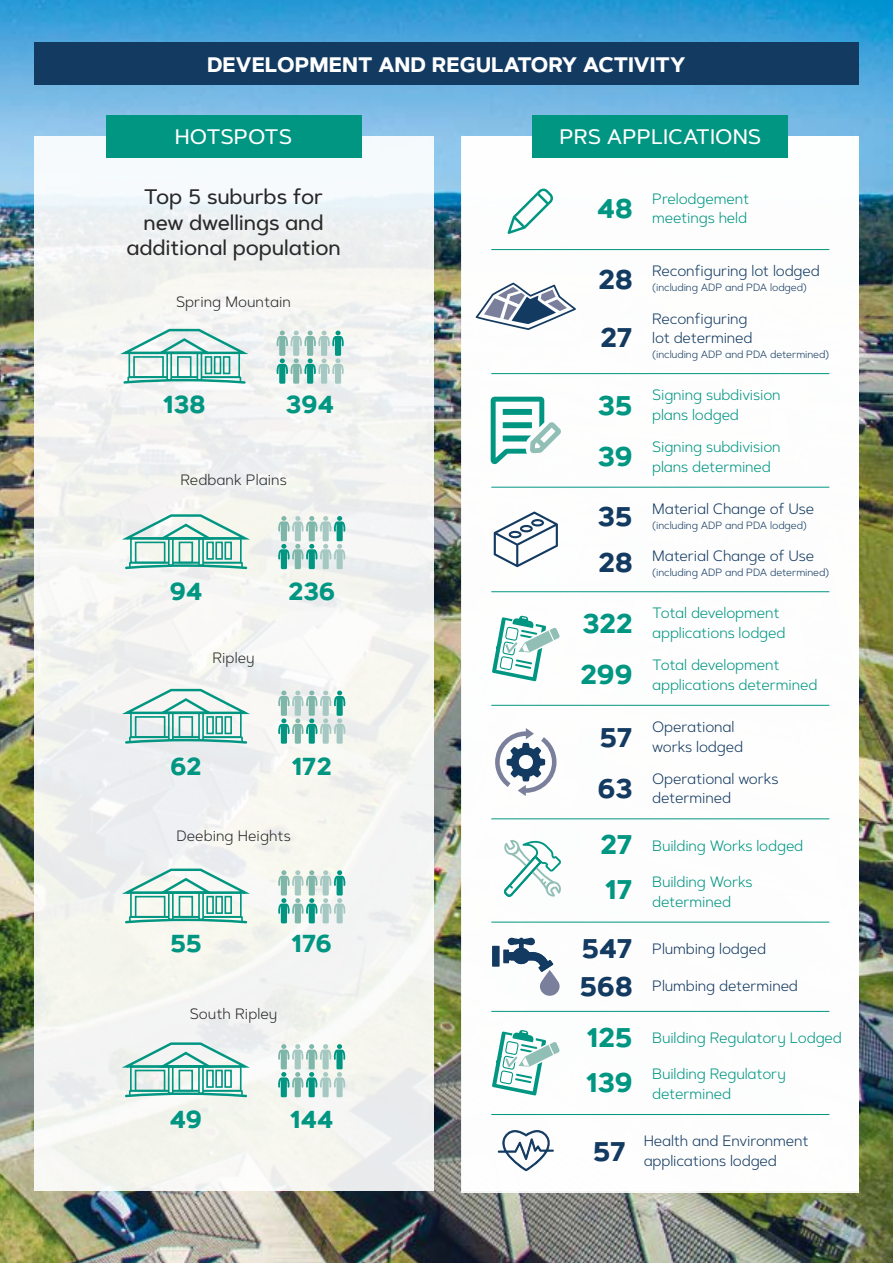
<style>
.page{position:relative;width:893px;height:1263px;background:#fff}
.page>*{position:absolute;margin:0;border:0;box-sizing:border-box;transform-origin:0 0}
.t1{font:700 27px/51px "Artegra Sans Alt";letter-spacing:-.015em;color:#009682}
.t2{font:700 27px/51px "Artegra Sans Alt";letter-spacing:-.015em;color:#133a61}
.t3{font:700 24.6px "Artegra Sans Alt";letter-spacing:-.015em;color:#009682}
.t4{font:500 21px/25.5px "Artegra Sans Alt";letter-spacing:-.005em;color:#2a2929;text-align:center}
.t5{font:700 21px "Artegra Sans Alt";color:#fff}
.t6{font:500 21px "Artegra Sans Alt";color:#fff}
.t7{font:300 15px/19.5px "Artegra Sans Alt";letter-spacing:-.01em;color:#009682}
.t8{font:300 15px/19.5px "Artegra Sans Alt";letter-spacing:-.01em;color:#133a61}
.t9{font:300 15px "Artegra Sans Alt";color:#2a2929}
.t10{font:300 10.5px "Artegra Sans Alt";letter-spacing:-.01em;color:#133a61}
</style>
<div class="page">
<img style="left:0;top:0;width:893px;height:1263px">
<div style="left:34px;top:136px;width:399px;height:1055px;background:#f4f4f1"></div>
<div style="left:462px;top:136px;width:396px;height:1055px;background:#fff"></div>
<div style="left:34px;top:43px;width:824px;height:42px;background:#133a61"></div>
<div style="left:106px;top:115px;width:255px;height:42px;background:#009682"></div>
<div style="left:533px;top:115px;width:255px;height:42px;background:#009682"></div>
<svg style="left:276px;top:331px;width:68px;height:53px"></svg>
<svg style="left:116px;top:327px;width:137px;height:58px"></svg>
<svg style="left:278px;top:516px;width:67px;height:53px"></svg>
<svg style="left:122px;top:514px;width:128px;height:56px"></svg>
<svg style="left:278px;top:691px;width:67px;height:53px"></svg>
<svg style="left:117px;top:688px;width:133px;height:57px"></svg>
<svg style="left:278px;top:870px;width:67px;height:53px"></svg>
<svg style="left:117px;top:866px;width:133px;height:58px"></svg>
<svg style="left:278px;top:1044px;width:67px;height:53px"></svg>
<svg style="left:117px;top:1040px;width:138px;height:58px"></svg>
<hr style="left:491px;top:487px;width:338px;height:1px;background:#009682">
<hr style="left:491px;top:249px;width:338px;height:1px;background:#009682">
<hr style="left:491px;top:373px;width:338px;height:1px;background:#009682">
<hr style="left:491px;top:705px;width:338px;height:1px;background:#009682">
<hr style="left:491px;top:591px;width:338px;height:1px;background:#009682">
<svg style="left:491px;top:397px;width:70px;height:67px"></svg>
<svg style="left:495px;top:728px;width:61px;height:68px"></svg>
<svg style="left:540px;top:970px;width:20px;height:26px"></svg>
<div style="left:492px;top:946px;width:8px;height:21px;background:#133a61"></div>
<svg style="left:503px;top:938px;width:50px;height:34px"></svg>
<hr style="left:515px;top:942px;width:20px;height:3px;background:#133a61">
<hr style="left:491px;top:818px;width:338px;height:1px;background:#009682">
<hr style="left:491px;top:922px;width:338px;height:1px;background:#009682">
<hr style="left:491px;top:1011px;width:338px;height:1px;background:#009682">
<hr style="left:491px;top:1114px;width:338px;height:1px;background:#009682">
<svg style="left:504px;top:840px;width:57px;height:57px"></svg>
<svg style="left:476px;top:283px;width:100px;height:47px"></svg>
<svg style="left:497px;top:1130px;width:57px;height:42px"></svg>
<svg style="left:492px;top:615px;width:68px;height:66px"></svg>
<svg style="left:492px;top:1030px;width:68px;height:65px"></svg>
<svg style="left:494px;top:511px;width:64px;height:56px"></svg>
<svg style="left:507px;top:188px;width:46px;height:46px"></svg>
<h3 class="t5" style="left:207px;top:49px;width:480px">DEVELOPMENT AND REGULATORY ACTIVITY</h3>
<h3 class="t6" style="left:175px;top:122px;width:119px">HOTSPOTS</h3>
<h3 class="t6" style="left:559px;top:122px;width:203px">PRS APPLICATIONS</h3>
<h3 class="t4" style="left:126px;top:184px;width:216px">Top 5 suburbs for new dwellings and additional population</h3>
<p class="t9" style="left:176px;top:292px;width:117px">Spring Mountain</p>
<h2 class="t3" style="left:163px;top:386px;width:43px">138</h2>
<h2 class="t3" style="left:286px;top:386px;width:50px">394</h2>
<p class="t9" style="left:180px;top:470px;width:108px">Redbank Plains</p>
<h2 class="t3" style="left:169px;top:573px;width:35px">94</h2>
<h2 class="t3" style="left:288px;top:573px;width:49px">236</h2>
<p class="t9" style="left:213px;top:648px;width:44px">Ripley</p>
<h2 class="t3" style="left:170px;top:748px;width:33px">62</h2>
<h2 class="t3" style="left:292px;top:748px;width:41px">172</h2>
<p class="t9" style="left:176px;top:826px;width:116px">Deebing Heights</p>
<h2 class="t3" style="left:170px;top:926px;width:34px">55</h2>
<h2 class="t3" style="left:291px;top:926px;width:42px">176</h2>
<p class="t9" style="left:190px;top:1004px;width:89px">South Ripley</p>
<h2 class="t3" style="left:170px;top:1101px;width:34px">49</h2>
<h2 class="t3" style="left:290px;top:1101px;width:45px">144</h2>
<h1 class="t1" style="left:597px;top:183px;width:37px">48</h1>
<p class="t7" style="left:652px;top:188px;width:98px">Prelodgement meetings held</p>
<h1 class="t2" style="left:598px;top:252px;width:36px;line-height:57.4px">28<br>27</h1>
<p class="t8" style="left:652px;top:261px;width:169px">Reconfiguring lot lodged</p>
<p class="t10" style="left:652px;top:280px;width:156px">(including ADP and PDA lodged)</p>
<p class="t8" style="left:652px;top:308px;width:102px">Reconfiguring lot determined</p>
<p class="t10" style="left:652px;top:347px;width:179px">(including ADP and PDA determined)</p>
<h1 class="t1" style="left:597px;top:380px;width:37px">35<br>39</h1>
<p class="t7" style="left:652px;top:385px;width:130px">Signing subdivision plans lodged</p>
<p class="t7" style="left:652px;top:437px;width:130px">Signing subdivision plans determined</p>
<h1 class="t2" style="left:597px;top:494px;width:37px;line-height:46px">35<br>28</h1>
<p class="t8" style="left:652px;top:499px;width:164px">Material Change of Use</p>
<p class="t10" style="left:652px;top:518px;width:156px">(including ADP and PDA lodged)</p>
<p class="t8" style="left:652px;top:546px;width:164px">Material Change of Use</p>
<p class="t10" style="left:652px;top:565px;width:179px">(including ADP and PDA determined)</p>
<h1 class="t1" style="left:580px;top:599px;width:54px">322<br>299</h1>
<p class="t7" style="left:652px;top:603px;width:135px">Total development applications lodged</p>
<p class="t7" style="left:652px;top:655px;width:167px">Total development applications determined</p>
<h1 class="t2" style="left:597px;top:712px;width:37px">57<br>63</h1>
<p class="t8" style="left:652px;top:717px;width:92px">Operational works lodged</p>
<p class="t8" style="left:652px;top:768px;width:128px">Operational works determined</p>
<h1 class="t1" style="left:600px;top:823px;width:34px;line-height:45px">27<br>17</h1>
<p class="t7" style="left:652px;top:835px;width:153px">Building Works lodged</p>
<p class="t7" style="left:652px;top:872px;width:102px">Building Works determined</p>
<h1 class="t2" style="left:579px;top:930px;width:55px;line-height:37.5px">547<br>568</h1>
<p class="t8" style="left:652px;top:939px;width:115px">Plumbing lodged</p>
<p class="t8" style="left:652px;top:975px;width:147px">Plumbing determined</p>
<h1 class="t1" style="left:586px;top:1015px;width:48px;line-height:45px">125<br>139</h1>
<p class="t7" style="left:652px;top:1028px;width:191px">Building Regulatory Lodged</p>
<p class="t7" style="left:652px;top:1064px;width:135px">Building Regulatory determined</p>
<h1 class="t2" style="left:592px;top:1126px;width:35px">57</h1>
<p class="t8" style="left:644px;top:1131px;width:166px">Health and Environment applications lodged</p>
</div>
